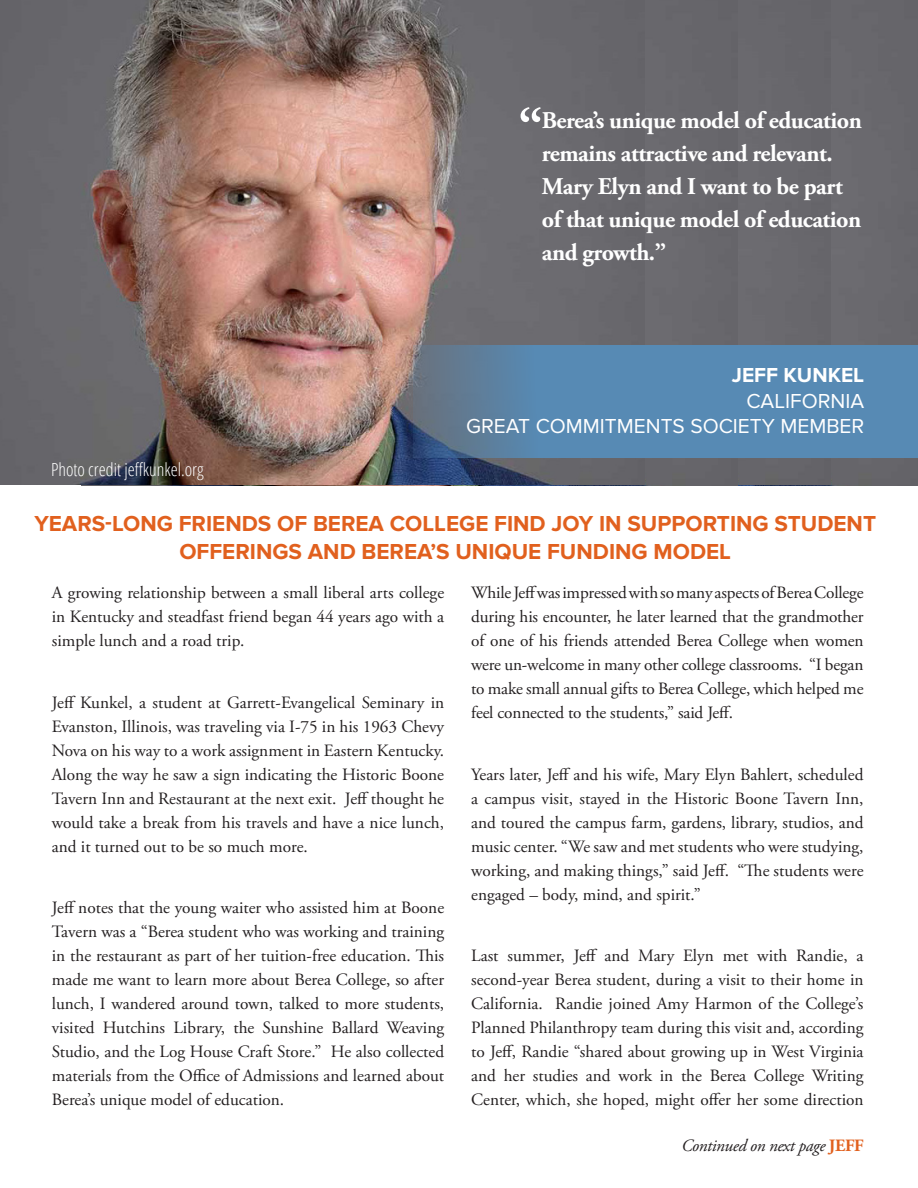
<style>
.page{position:relative;width:918px;height:1188px;background:#fff}
.page>*{position:absolute;margin:0;border:0;box-sizing:border-box;transform-origin:0 0}
.t1{font:700 51px "Adobe Garamond Pro";color:#fff}
.t2{font:700 24px/33px "Adobe Garamond Pro";letter-spacing:-.02em;color:#fff}
.t3{font:700 22.5px/28.5px "Proxima Nova";color:#e1601e;text-align:center}
.t4{font:21px/25.2px "Proxima Nova";color:#fff;text-align:right}
.t5{font:300 18px "Open Sans Condensed";color:#fff}
.t6{font:17.25px/24px "Adobe Garamond Pro";color:#231f20;text-align:justify}
.t7{font:italic 17.25px "Adobe Garamond Pro";letter-spacing:-.02em;color:#231f20}
.s1{font-weight:700}
.s2{font-weight:700;font-style:normal;color:#e1601e}
</style>
<div class="page">
<div style="left:831px;top:0;width:87px;height:485px;background:#68676c"></div>
<div style="left:737px;top:0;width:94px;height:485px;background:#68676c"></div>
<div style="left:81px;top:0;width:656px;height:486px;background:#68676c"></div>
<img style="left:0;top:0;width:645px;height:485px">
<svg style="left:413px;top:345px;width:505px;height:112px;background:#5886ac"></svg>
<p class="t1" style="left:519px;top:97px;width:26px">“</p>
<p class="t2" style="left:542px;top:105px;width:322px">Berea’s unique model of education remains attractive and relevant.<br>Mary Elyn and I want to be part of that unique model of education and growth.”</p>
<p class="t5" style="left:51px;top:457px;width:154px">Photo credit jeffkunkel.org</p>
<p class="t4" style="left:466px;top:363px;width:400px"><span class="s1">JEFF KUNKEL<br></span>CALIFORNIA<br>GREAT COMMITMENTS SOCIETY MEMBER</p>
<p class="t3" style="left:34px;top:510px;width:843px">YEARS-LONG FRIENDS OF BEREA COLLEGE FIND JOY IN SUPPORTING STUDENT<br>OFFERINGS AND BEREA’S UNIQUE FUNDING MODEL</p>
<p class="t6" style="left:52px;top:581px;width:394px">A growing relationship between a small liberal arts college in Kentucky and steadfast friend began 44 years ago with a simple lunch and a road trip.</p>
<p class="t6" style="left:52px;top:691px;width:394px">Jeff Kunkel, a student at Garrett-Evangelical Seminary in Evanston, Illinois, was traveling via I-75 in his 1963 Chevy Nova on his way to a work assignment in Eastern Kentucky.<br>Along the way he saw a sign indicating the Historic Boone Tavern Inn and Restaurant at the next exit. Jeff thought he would take a break from his travels and have a nice lunch, and it turned out to be so much more.</p>
<p class="t6" style="left:52px;top:896px;width:394px">Jeff notes that the young waiter who assisted him at Boone Tavern was a “Berea student who was working and training in the restaurant as part of her tuition-free education. This made me want to learn more about Berea College, so after lunch, I wandered around town, talked to more students, visited Hutchins Library, the Sunshine Ballard Weaving Studio, and the Log House Craft Store.” He also collected materials from the Office of Admissions and learned about Berea’s unique model of education.</p>
<p class="t6" style="left:471px;top:581px;width:394px">While Jeff was impressed with so many aspects of Berea College during his encounter, he later learned that the grandmother of one of his friends attended Berea College when women were un-welcome in many other college classrooms. “I began to make small annual gifts to Berea College, which helped me feel connected to the students,” said Jeff.</p>
<p class="t6" style="left:471px;top:763px;width:394px">Years later, Jeff and his wife, Mary Elyn Bahlert, scheduled a campus visit, stayed in the Historic Boone Tavern Inn, and toured the campus farm, gardens, library, studios, and music center. “We saw and met students who were studying, working, and making things,” said Jeff. “The students were engaged – body, mind, and spirit.”</p>
<p class="t6" style="left:471px;top:944px;width:394px">Last summer, Jeff and Mary Elyn met with Randie, a second-year Berea student, during a visit to their home in California. Randie joined Amy Harmon of the College’s Planned Philanthropy team during this visit and, according to Jeff, Randie “shared about growing up in West Virginia and her studies and work in the Berea College Writing Center, which, she hoped, might offer her some direction</p>
<p class="t7" style="left:681px;top:1135px;width:184px">Continued on next page <span class="s2">JEFF</span></p>
</div>
